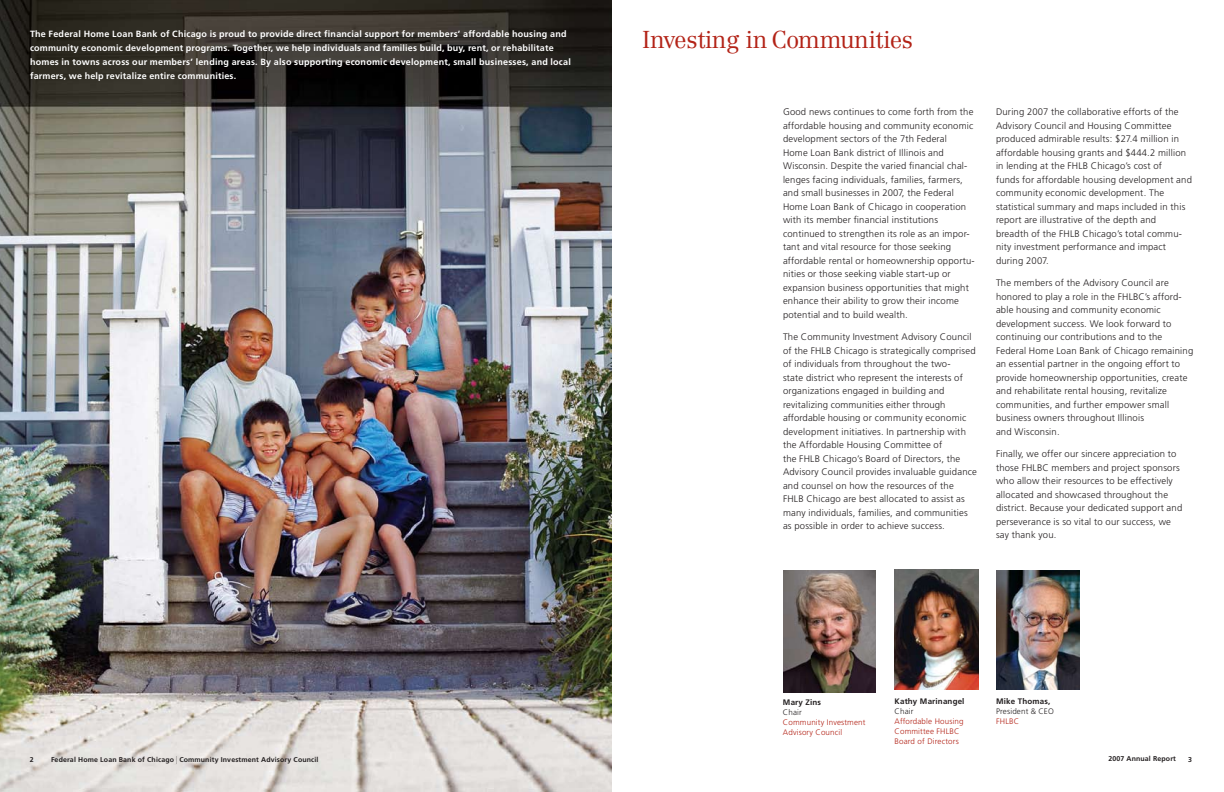
<style>
.page{position:relative;width:1224px;height:792px;background:#fff}
.page>*{position:absolute;margin:0;border:0;box-sizing:border-box;transform-origin:0 0}
.t1{font:300 24px "Centennial LT Std";letter-spacing:-.01em;color:#b32317}
.t2{font:300 9.5px/13.5px "Frutiger LT Std";letter-spacing:.02em;color:#231f20}
.t3{font:700 9px/14px "Frutiger LT Std";letter-spacing:.025em;color:#fff}
.t4{font:300 8px/10px "Frutiger LT Std";letter-spacing:.02em;color:#b32317}
.t5{font:700 8px "Frutiger LT Std";letter-spacing:.02em;color:#231f20}
.t6{font:300 8px "Frutiger LT Std";letter-spacing:.02em;color:#231f20}
.t7{font:700 7px "Frutiger LT Std";letter-spacing:.02em;color:#231f20}
.s1{font-size:8px}
</style>
<div class="page">
<img style="left:0;top:0;width:612px;height:792px">
<img style="left:783px;top:570px;width:93px;height:123px">
<img style="left:996px;top:570px;width:84px;height:120px">
<img style="left:895px;top:570px;width:84px;height:120px">
<p class="t3" style="left:30px;top:27px;width:542px">The Federal Home Loan Bank of Chicago is proud to provide direct financial support for members’ affordable housing and community economic development programs. Together, we help individuals and families build, buy, rent, or rehabilitate homes in towns across our members’ lending areas. By also supporting economic development, small businesses, and local farmers, we help revitalize entire communities.</p>
<h1 class="t1" style="left:642px;top:25px;width:273px">Investing in Communities</h1>
<p class="t2" style="left:783px;top:105px;width:193px">Good news continues to come forth from the affordable housing and community economic development sectors of the 7th Federal<br>Home Loan Bank district of Illinois and Wisconsin. Despite the varied financial chal&shy;lenges facing individuals, families, farmers, and small businesses in 2007, the Federal Home Loan Bank of Chicago in cooperation with its member financial institutions continued to strengthen its role as an impor&shy;tant and vital resource for those seeking affordable rental or homeownership opportu&shy;nities or those seeking viable start-up or expansion business opportunities that might enhance their ability to grow their income potential and to build wealth.</p>
<p class="t2" style="left:783px;top:330px;width:195px">The Community Investment Advisory Council of the FHLB Chicago is strategically comprised of individuals from throughout the two-<br>state district who represent the interests of organizations engaged in building and revitalizing communities either through affordable housing or community economic development initiatives. In partnership with the Affordable Housing Committee of<br>the FHLB Chicago’s Board of Directors, the Advisory Council provides invaluable guidance and counsel on how the resources of the<br>FHLB Chicago are best allocated to assist as many individuals, families, and communities as possible in order to achieve success.</p>
<p class="t2" style="left:996px;top:105px;width:198px">During 2007 the collaborative efforts of the Advisory Council and Housing Committee produced admirable results: $27.4 million in affordable housing grants and $444.2 million in lending at the FHLB Chicago’s cost of<br>funds for affordable housing development and community economic development. The statistical summary and maps included in this report are illustrative of the depth and<br>breadth of the FHLB Chicago’s total commu&shy;nity investment performance and impact during 2007.</p>
<p class="t2" style="left:996px;top:276px;width:199px">The members of the Advisory Council are honored to play a role in the FHLBC’s afford&shy;able housing and community economic development success. We look forward to continuing our contributions and to the Federal Home Loan Bank of Chicago remaining an essential partner in the ongoing effort to provide homeownership opportunities, create and rehabilitate rental housing, revitalize communities, and further empower small business owners throughout Illinois<br>and Wisconsin.</p>
<p class="t2" style="left:996px;top:447px;width:188px">Finally, we offer our sincere appreciation to those FHLBC members and project sponsors who allow their resources to be effectively allocated and showcased throughout the district. Because your dedicated support and perseverance is so vital to our success, we say thank you.</p>
<p class="t5" style="left:783px;top:698px;width:40px">Mary Zins</p>
<p class="t6" style="left:783px;top:708px;width:20px">Chair</p>
<p class="t4" style="left:783px;top:717px;width:84px">Community Investment<br>Advisory Council</p>
<p class="t5" style="left:895px;top:696px;width:71px">Kathy Marinangel</p>
<p class="t6" style="left:895px;top:706px;width:20px">Chair</p>
<p class="t4" style="left:895px;top:716px;width:71px">Affordable Housing<br>Committee FHLBC<br>Board of Directors</p>
<p class="t5" style="left:996px;top:696px;width:56px">Mike Thomas,</p>
<p class="t6" style="left:996px;top:706px;width:59px">President &amp; CEO</p>
<p class="t4" style="left:996px;top:716px;width:24px">FHLBC</p>
<p class="t7" style="left:30px;top:755px;width:5px">2</p>
<p class="t7" style="left:51px;top:755px;width:269px">Federal Home Loan Bank of Chicago <span class="s1">|</span> Community Investment Advisory Council</p>
<p class="t7" style="left:1108px;top:755px;width:69px">2007 Annual Report</p>
<p class="t7" style="left:1188px;top:755px;width:5px">3</p>
</div>
